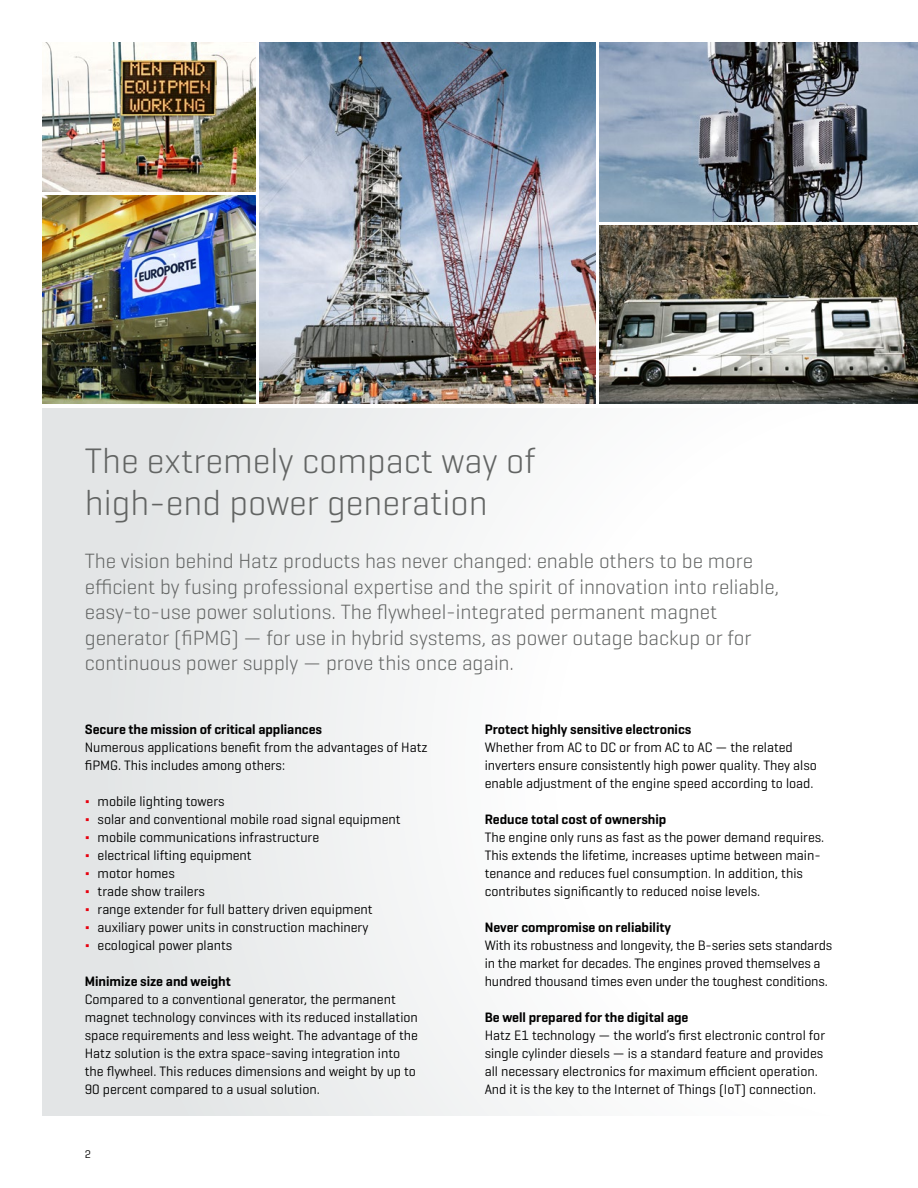
<style>
.page{position:relative;width:918px;height:1188px;background:#fff}
.page>*{position:absolute;margin:0;border:0;box-sizing:border-box;transform-origin:0 0}
.t1{font:300 36px/42px "Geogrotesque";color:#626463}
.t2{font:300 21px/25.5px "Geogrotesque";color:#626463}
.t3{font:13.8px/18px "Geogrotesque";color:#000}
.t4{font:600 13.8px "Geogrotesque";color:#000}
.t5{font:11.25px "Geogrotesque";color:#000}
.s1{color:#e7000e}
</style>
<div class="page">
<div style="left:42px;top:408px;width:876px;height:708px;background:linear-gradient(to right,#e3e5e6,#fff)"></div>
<img style="left:43px;top:43px;width:212px;height:148px">
<img style="left:599px;top:43px;width:319px;height:178px">
<img style="left:43px;top:196px;width:212px;height:208px">
<img style="left:259px;top:43px;width:336px;height:361px">
<img style="left:599px;top:225px;width:319px;height:179px">
<h1 class="t1" style="left:85px;top:439px;width:452px">The extremely compact way of high-end power generation</h1>
<p class="t2" style="left:85px;top:547px;width:696px">The vision behind Hatz products has never changed: enable others to be more efficient by fusing professional expertise and the spirit of innovation into reliable, easy-to-use power solutions. The flywheel-integrated permanent magnet generator (fiPMG) — for use in hybrid systems, as power outage backup or for continuous power supply — prove this once again.</p>
<p class="t4" style="left:85px;top:721px;width:239px">Secure the mission of critical appliances</p>
<p class="t3" style="left:85px;top:738px;width:344px">Numerous applications benefit from the advantages of Hatz fiPMG. This includes among others:</p>
<p class="t3" style="left:85px;top:792px;width:317px"><span class="s1">∆</span> mobile lighting towers<br><span class="s1">∆</span> solar and conventional mobile road signal equipment <span class="s1">∆</span> mobile communications infrastructure<br><span class="s1">∆</span> electrical lifting equipment<br><span class="s1">∆</span> motor homes<br><span class="s1">∆</span> trade show trailers<br><span class="s1">∆</span> range extender for full battery driven equipment<br><span class="s1">∆</span> auxiliary power units in construction machinery<br><span class="s1">∆</span> ecological power plants</p>
<p class="t4" style="left:85px;top:973px;width:148px">Minimize size and weight</p>
<p class="t3" style="left:85px;top:990px;width:335px">Compared to a conventional generator, the permanent magnet technology convinces with its reduced installation space requirements and less weight. The advantage of the Hatz solution is the extra space-saving integration into the flywheel. This reduces dimensions and weight by up to 90 percent compared to a usual solution.</p>
<p class="t5" style="left:85px;top:1147px;width:8px">2</p>
<p class="t4" style="left:485px;top:721px;width:208px">Protect highly sensitive electronics</p>
<p class="t3" style="left:485px;top:738px;width:334px">Whether from AC to DC or from AC to AC — the related inverters ensure consistently high power quality. They also enable adjustment of the engine speed according to load.</p>
<p class="t4" style="left:485px;top:811px;width:183px">Reduce total cost of ownership</p>
<p class="t3" style="left:485px;top:828px;width:341px">The engine only runs as fast as the power demand requires.<br>This extends the lifetime, increases uptime between main&shy;tenance and reduces fuel consumption. In addition, this contributes significantly to reduced noise levels.</p>
<p class="t4" style="left:485px;top:919px;width:188px">Never compromise on reliability</p>
<p class="t3" style="left:485px;top:936px;width:349px">With its robustness and longevity, the B-series sets standards in the market for decades. The engines proved themselves a hundred thousand times even under the toughest conditions.</p>
<p class="t4" style="left:485px;top:1009px;width:205px">Be well prepared for the digital age</p>
<p class="t3" style="left:485px;top:1026px;width:342px">Hatz E1 technology — the world’s first electronic control for single cylinder diesels — is a standard feature and provides all necessary electronics for maximum efficient operation.<br>And it is the key to the Internet of Things (IoT) connection.</p>
</div>
